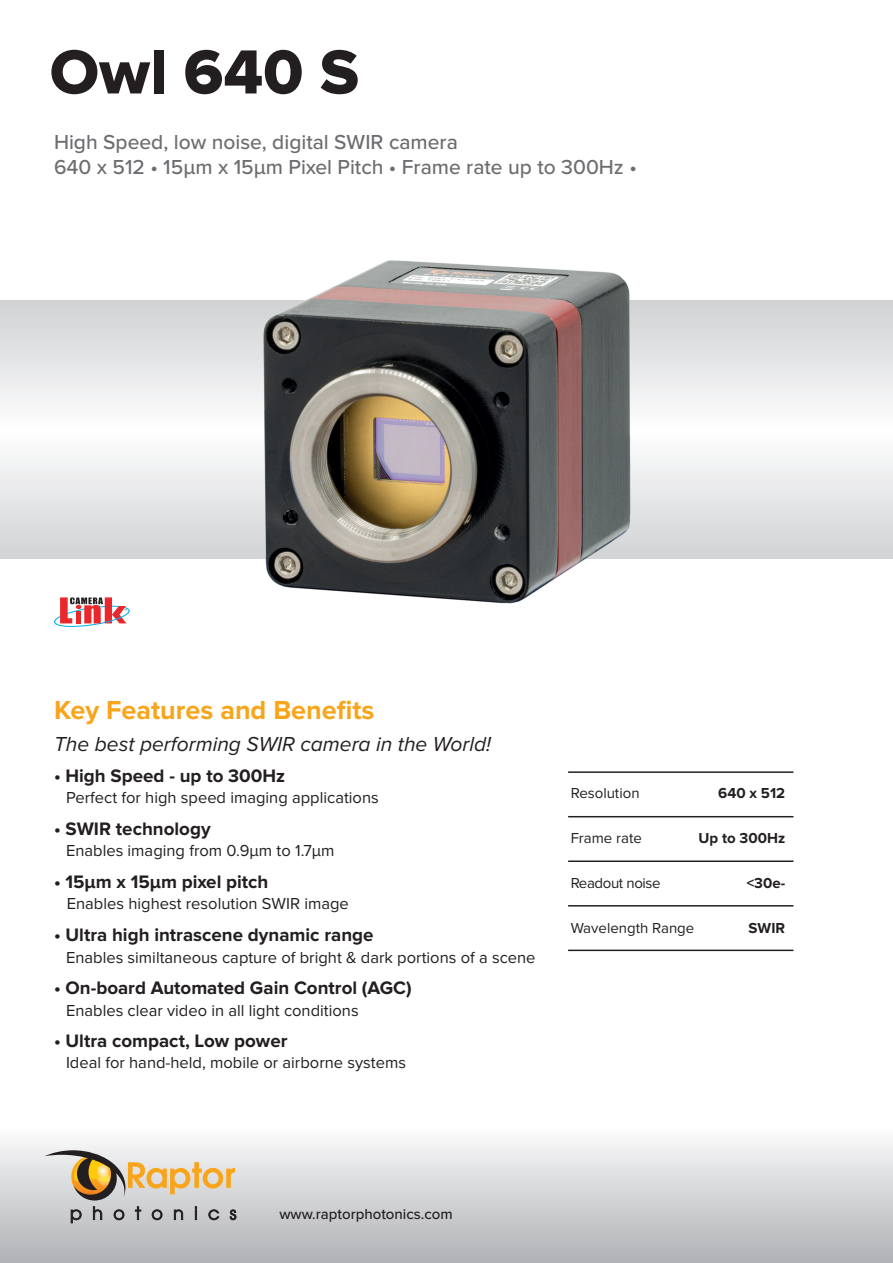
<style>
.page{position:relative;width:893px;height:1263px;background:#fff}
.page>*{position:absolute;margin:0;border:0;box-sizing:border-box;transform-origin:0 0}
.t1{font:64.5px "Proxima Nova Extrabld";color:#231f20}
.t2{font:700 27px "Proxima Nova";color:#f9a51b}
.t3{font:500 21px "Proxima Nova";color:#6c6d70}
.t4{font:italic 21px "Proxima Nova";color:#231f20}
.t5{font:700 18.75px "Proxima Nova";color:#231f20}
.t6{font:16.5px "Proxima Nova";color:#231f20}
.t7{font:15px "Proxima Nova";color:#231f20}
.t8{font:700 15px "Proxima Nova";color:#231f20}
.t9{font:500 15px "Proxima Nova";color:#231f20}
.t10{font:15px "Proxima Nova";letter-spacing:-.025em;color:#231f20}
</style>
<div class="page">
<div style="left:0;top:1125px;width:893px;height:138px;background:linear-gradient(to bottom,#fdfdfe,#b0b1b4)"></div>
<svg style="left:0;top:300px;width:893px;height:258px"></svg>
<svg style="left:54px;top:597px;width:76px;height:30px"></svg>
<svg style="left:71px;top:1206px;width:165px;height:17px;background:#adadaf"></svg>
<svg style="left:45px;top:1150px;width:190px;height:50px;background:#cfbfa3"></svg>
<hr style="left:568px;top:771px;width:225px;height:2px;background:#231f20">
<hr style="left:568px;top:816px;width:225px;height:1px;background:#231f20">
<hr style="left:568px;top:860px;width:225px;height:2px;background:#231f20">
<hr style="left:568px;top:905px;width:225px;height:1px;background:#231f20">
<hr style="left:568px;top:949px;width:225px;height:2px;background:#231f20">
<img style="left:251px;top:260px;width:391px;height:344px">
<p class="t1" style="left:50px;top:35px;width:311px">Owl 640 S</p>
<p class="t3" style="left:54px;top:130px;width:405px">High Speed, low noise, digital SWIR camera</p>
<p class="t3" style="left:54px;top:155px;width:584px">640 x 512 • 15μm x 15μm Pixel Pitch • Frame rate up to 300Hz •</p>
<p class="t2" style="left:54px;top:695px;width:322px">Key Features and Benefits</p>
<p class="t4" style="left:54px;top:732px;width:439px">The best performing SWIR camera in the World!</p>
<p class="t5" style="left:54px;top:765px;width:233px">• High Speed - up to 300Hz</p>
<p class="t6" style="left:66px;top:788px;width:314px">Perfect for high speed imaging applications</p>
<p class="t5" style="left:54px;top:818px;width:158px">• SWIR technology</p>
<p class="t6" style="left:66px;top:841px;width:270px">Enables imaging from 0.9μm to 1.7μm</p>
<p class="t5" style="left:54px;top:871px;width:216px">• 15µm x 15µm pixel pitch</p>
<p class="t6" style="left:67px;top:894px;width:284px">Enables highest resolution SWIR image</p>
<p class="t5" style="left:54px;top:924px;width:321px">• Ultra high intrascene dynamic range</p>
<p class="t6" style="left:66px;top:947px;width:471px">Enables similtaneous capture of bright &amp; dark portions of a scene</p>
<p class="t5" style="left:54px;top:977px;width:359px">• On-board Automated Gain Control (AGC)</p>
<p class="t6" style="left:66px;top:1001px;width:294px">Enables clear video in all light conditions</p>
<p class="t5" style="left:54px;top:1030px;width:235px">• Ultra compact, Low power</p>
<p class="t6" style="left:66px;top:1053px;width:341px">Ideal for hand-held, mobile or airborne systems</p>
<p class="t7" style="left:571px;top:785px;width:70px">Resolution</p>
<p class="t8" style="left:718px;top:785px;width:68px">640 x 512</p>
<p class="t7" style="left:571px;top:830px;width:73px">Frame rate</p>
<p class="t8" style="left:698px;top:830px;width:88px">Up to 300Hz</p>
<p class="t10" style="left:571px;top:875px;width:91px">Readout noise</p>
<p class="t8" style="left:747px;top:875px;width:40px">&lt;30e-</p>
<p class="t7" style="left:571px;top:920px;width:125px">Wavelength Range</p>
<p class="t8" style="left:749px;top:920px;width:38px">SWIR</p>
<p class="t9" style="left:279px;top:1206px;width:175px">www.raptorphotonics.com</p>
</div>
